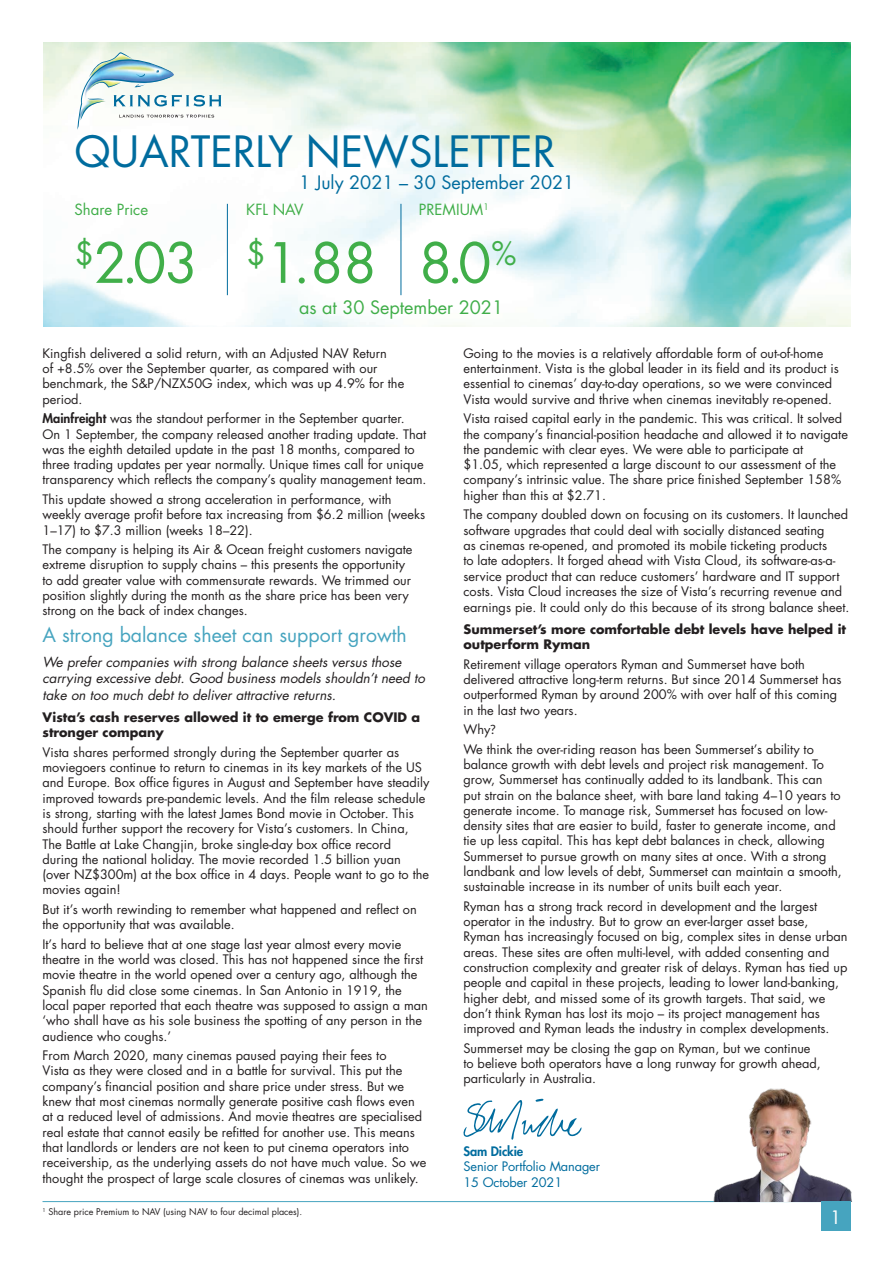
<style>
.page{position:relative;width:893px;height:1263px;background:#fff}
.page>*{position:absolute;margin:0;border:0;box-sizing:border-box;transform-origin:0 0}
.t1{font:54px "Futura Std";color:#40ae49}
.t2{font:42px "Futura Std";color:#006c9e}
.t3{font:19.5px "Futura Std";color:#46a4bf}
.t4{font:18px "Futura Std";color:#006c9e}
.t5{font:18px "Futura Std";color:#40ae49}
.t6{font:18px "Futura Std";color:#fff}
.t7{font:15px "Futura Std";color:#40ae49}
.t8{font:italic 13.5px/16.6px "Futura Std";color:#231f20}
.t9{font:12.75px/15.3px "Futura Std";color:#231f20}
.t10{font:700 12.75px/15.3px "Futura Std";color:#231f20}
.t11{font:12.75px/15.3px "Futura Std";letter-spacing:-.01em;color:#006c9e}
.t12{font:800 12.75px "Futura Std";letter-spacing:-.01em;color:#006c9e}
.t13{font:9px "Futura Std";color:#231f20}
.s1{font-weight:800}
.s2{font-family:"Lato"}
</style>
<div class="page">
<hr style="left:43px;top:1201px;width:807px;height:1px;background:#46a4bf">
<img style="left:43px;top:43px;width:807px;height:284px">
<hr style="left:227px;top:204px;width:1px;height:91px;background:#006c9e">
<hr style="left:401px;top:204px;width:1px;height:91px;background:#006c9e">
<svg style="left:78px;top:52px;width:143px;height:78px"></svg>
<img style="left:713px;top:1088px;width:139px;height:113px">
<svg style="left:463px;top:1099px;width:118px;height:41px"></svg>
<div style="left:821px;top:1202px;width:29px;height:29px;background:#46a4bf"></div>
<h2 class="t2" style="left:74px;top:125px;width:483px">QUARTERLY NEWSLETTER</h2>
<h3 class="t4" style="left:299px;top:171px;width:277px">1 July 2021 – 30 September 2021</h3>
<p class="t7" style="left:246px;top:199px;width:59px">KFL NAV</p>
<h1 class="t1" style="left:246px;top:228px;width:132px"><sup>$</sup>1.88</h1>
<p class="t7" style="left:74px;top:200px;width:75px">Share Price</p>
<p class="t7" style="left:419px;top:199px;width:71px">PREMIUM<sup>1</sup></p>
<h1 class="t1" style="left:419px;top:228px;width:99px">8.0<sup>%</sup></h1>
<h3 class="t5" style="left:299px;top:296px;width:206px">as at 30 September 2021</h3>
<h1 class="t1" style="left:74px;top:228px;width:125px"><sup>$</sup>2.03</h1>
<p class="t9" style="left:43px;top:346px;width:363px">Kingfish delivered a solid return, with an Adjusted NAV Return<br>of +8.5% over the September quarter, as compared with our benchmark, the S&amp;P/NZX50G index, which was up 4.9% for the period.</p>
<p class="t9" style="left:43px;top:411px;width:385px"><span class="s1">Mainfreight</span> was the standout performer in the September quarter.<br>On 1 September, the company released another trading update. That was the eighth detailed update in the past 18 months, compared to three trading updates per year normally. Unique times call for unique transparency which reflects the company’s quality management team.</p>
<p class="t9" style="left:43px;top:492px;width:384px">This update showed a strong acceleration in performance, with weekly average profit before tax increasing from $6.2 million (weeks<br>1–17) to $7.3 million (weeks 18–22).</p>
<p class="t9" style="left:43px;top:542px;width:371px">The company is helping its Air &amp; Ocean freight customers navigate extreme disruption to supply chains – this presents the opportunity to add greater value with commensurate rewards. We trimmed our position slightly during the month as the share price has been very strong on the back of index changes.</p>
<h3 class="t3" style="left:43px;top:622px;width:366px">A strong balance sheet can support growth</h3>
<p class="t8" style="left:43px;top:654px;width:384px">We prefer companies with strong balance sheets versus those carrying excessive debt. Good business models shouldn’t need to take on too much debt to deliver attractive returns.</p>
<p class="t10" style="left:43px;top:709px;width:379px">Vista’s cash reserves allowed it to emerge from COVID a stronger company</p>
<p class="t9" style="left:43px;top:744px;width:388px">Vista shares performed strongly during the September quarter as moviegoers continue to return to cinemas in its key markets of the US and Europe. Box office figures in August and September have steadily improved towards pre-pandemic levels. And the film release schedule is strong, starting with the latest James Bond movie in October. This should further support the recovery for Vista’s customers. In China, The Battle at Lake Changjin, broke single-day box office record during the national holiday. The movie recorded 1.5 billion yuan (over NZ$300m) at the box office in 4 days. People want to go to the movies again!</p>
<p class="t9" style="left:43px;top:902px;width:376px">But it’s worth rewinding to remember what happened and reflect on the opportunity that was available.</p>
<p class="t9" style="left:43px;top:937px;width:387px">It’s hard to believe that at one stage last year almost every movie theatre in the world was closed. This has not happened since the first movie theatre in the world opened over a century ago, although the Spanish flu did close some cinemas. In San Antonio in 1919, the local paper reported that each theatre was supposed to assign a man ‘who shall have as his sole business the spotting of any person in the audience who coughs.’</p>
<p class="t9" style="left:43px;top:1048px;width:385px">From March 2020, many cinemas paused paying their fees to<br>Vista as they were closed and in a battle for survival. This put the company’s financial position and share price under stress. But we knew that most cinemas normally generate positive cash flows even at a reduced level of admissions. And movie theatres are specialised real estate that cannot easily be refitted for another use. This means that landlords or lenders are not keen to put cinema operators into receivership, as the underlying assets do not have much value. So we thought the prospect of large scale closures of cinemas was unlikely.</p>
<p class="t13" style="left:43px;top:1206px;width:261px"><sup>1</sup> Share price Premium to NAV (using NAV to four decimal places).</p>
<p class="t9" style="left:463px;top:346px;width:377px">Going to the movies is a relatively affordable form of out-of-home entertainment. Vista is the global leader in its field and its product is essential to cinemas’ day-to-day operations, so we were convinced Vista would survive and thrive when cinemas inevitably re-opened.</p>
<p class="t9" style="left:463px;top:411px;width:386px">Vista raised capital early in the pandemic. This was critical. It solved the company’s financial-position headache and allowed it to navigate the pandemic with clear eyes. We were able to participate at<br>$1.05, which represented a large discount to our assessment of the company’s intrinsic value. The share price finished September 158% higher than this at $2.71.</p>
<p class="t9" style="left:463px;top:507px;width:387px">The company doubled down on focusing on its customers. It launched software upgrades that could deal with socially distanced seating<br>as cinemas re-opened, and promoted its mobile ticketing products<br>to late adopters. It forged ahead with Vista Cloud, its software-as-a&shy;service product that can reduce customers’ hardware and IT support costs. Vista Cloud increases the size of Vista’s recurring revenue and earnings pie. It could only do this because of its strong balance sheet.</p>
<p class="t10" style="left:463px;top:621px;width:384px">Summerset’s more comfortable debt levels have helped it outperform Ryman</p>
<p class="t9" style="left:463px;top:656px;width:379px">Retirement village operators Ryman and Summerset have both delivered attractive long-term returns. But since 2014 Summerset has outperformed Ryman by around 200% with over half of this coming in the last two years.</p>
<p class="t9" style="left:463px;top:720px;width:352px;line-height:19.5px">Why<span class="s2">?<br></span>We think the over-riding reason has been Summerset’s ability to</p>
<p class="t9" style="left:463px;top:757px;width:380px">balance growth with debt levels and project risk management. To grow, Summerset has continually added to its landbank. This can put strain on the balance sheet, with bare land taking 4–10 years to generate income. To manage risk, Summerset has focused on low&shy;density sites that are easier to build, faster to generate income, and tie up less capital. This has kept debt balances in check, allowing Summerset to pursue growth on many sites at once. With a strong landbank and low levels of debt, Summerset can maintain a smooth, sustainable increase in its number of units built each year.</p>
<p class="t9" style="left:463px;top:899px;width:385px">Ryman has a strong track record in development and the largest operator in the industry. But to grow an ever-larger asset base, Ryman has increasingly focused on big, complex sites in dense urban areas. These sites are often multi-level, with added consenting and construction complexity and greater risk of delays. Ryman has tied up people and capital in these projects, leading to lower land-banking, higher debt, and missed some of its growth targets. That said, we don’t think Ryman has lost its mojo – its project management has improved and Ryman leads the industry in complex developments.</p>
<p class="t9" style="left:463px;top:1040px;width:359px">Summerset may be closing the gap on Ryman, but we continue to believe both operators have a long runway for growth ahead, particularly in Australia.</p>
<p class="t12" style="left:463px;top:1143px;width:61px">Sam Dickie</p>
<p class="t11" style="left:463px;top:1159px;width:138px">Senior Portfolio Manager<br>15 October 2021</p>
<h3 class="t6" style="left:830px;top:1206px;width:13px">1</h3>
</div>
